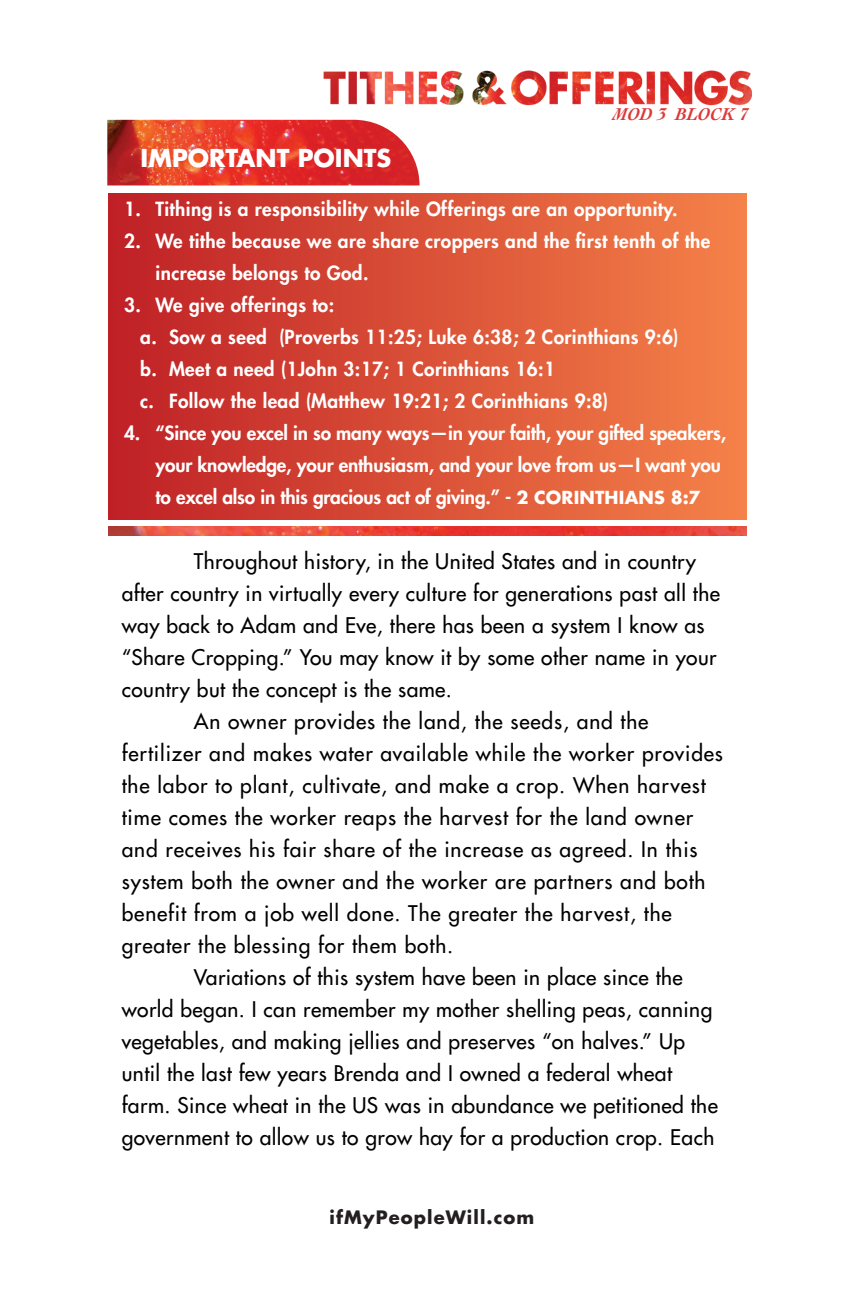
<style>
.page{position:relative;width:864px;height:1296px;background:#fff}
.page>*{position:absolute;margin:0;border:0;box-sizing:border-box;transform-origin:0 0}
.t1{font:700 24px "Futura Std";color:#fff}
.t2{font:500 21px/32px "Futura Std";letter-spacing:.02em;color:#000}
.t3{font:500 21px/32px "Futura Std";letter-spacing:.04em;color:#000}
.t4{font:800 19px/32px "Futura Std";letter-spacing:.02em;color:#fff}
.t5{font:800 19px/32px "Futura Std";letter-spacing:-.01em;color:#fff}
.t6{font:700 18px "Futura Std";letter-spacing:.06em;color:#231f20}
.t7{font:italic 700 18px "Cochin";color:#dd3837}
.s1{font-weight:700;font-size:17.6px}
</style>
<div class="page">
<img style="left:107px;top:120px;width:313px;height:65px">
<img style="left:108px;top:527px;width:639px;height:9px">
<div style="left:108px;top:193px;width:639px;height:327px;background:linear-gradient(to right,#bf2026,#f58249)"></div>
<img style="left:198px;top:70px;width:554px;height:50px">
<p class="t7" style="left:613px;top:102px;width:136px">MOD 3 BLOCK 7</p>
<p class="t1" style="left:141px;top:142px;width:252px">IMPORTANT POINTS</p>
<p class="t4" style="left:124px;top:193px;width:555px">1. Tithing is a responsibility while Offerings are an opportunity.</p>
<p class="t4" style="left:156px;top:225px;width:556px;text-indent:-32px">2. We tithe because we are share croppers and the first tenth of the increase belongs to God.</p>
<p class="t4" style="left:124px;top:289px;width:212px">3. We give offerings to:</p>
<p class="t4" style="left:140px;top:321px;width:540px">a. Sow a seed (Proverbs 11:25; Luke 6:38; 2 Corinthians 9:6)</p>
<p class="t4" style="left:140px;top:353px;width:416px">b. Meet a need (1John 3:17; 1 Corinthians 16:1</p>
<p class="t4" style="left:140px;top:385px;width:470px">c. Follow the lead (Matthew 19:21; 2 Corinthians 9:8)</p>
<p class="t5" style="left:156px;top:417px;width:572px;text-indent:-32px">4. “Since you excel in so many ways—in your faith, your gifted speakers, your knowledge, your enthusiasm, and your love from us—I want you to excel also in this gracious act of giving.” - <span class="s1">2 CORINTHIANS 8:7</span></p>
<p class="t2" style="left:122px;top:546px;width:600px;text-indent:72px">Throughout history, in the United States and in country after country in virtually every culture for generations past all the way back to Adam and Eve, there has been a system I know as “Share Cropping.” You may know it by some other name in your country but the concept is the same.</p>
<p class="t3" style="left:122px;top:706px;width:603px;text-indent:72px">An owner provides the land, the seeds, and the fertilizer and makes water available while the worker provides the labor to plant, cultivate, and make a crop. When harvest time comes the worker reaps the harvest for the land owner and receives his fair share of the increase as agreed. In this system both the owner and the worker are partners and both benefit from a job well done. The greater the harvest, the greater the blessing for them both.</p>
<p class="t2" style="left:122px;top:962px;width:598px;text-indent:72px">Variations of this system have been in place since the world began. I can remember my mother shelling peas, canning vegetables, and making jellies and preserves “on halves.” Up until the last few years Brenda and I owned a federal wheat farm. Since wheat in the US was in abundance we petitioned the government to allow us to grow hay for a production crop. Each</p>
<p class="t6" style="left:330px;top:1205px;width:206px">ifMyPeopleWill.com</p>
</div>
